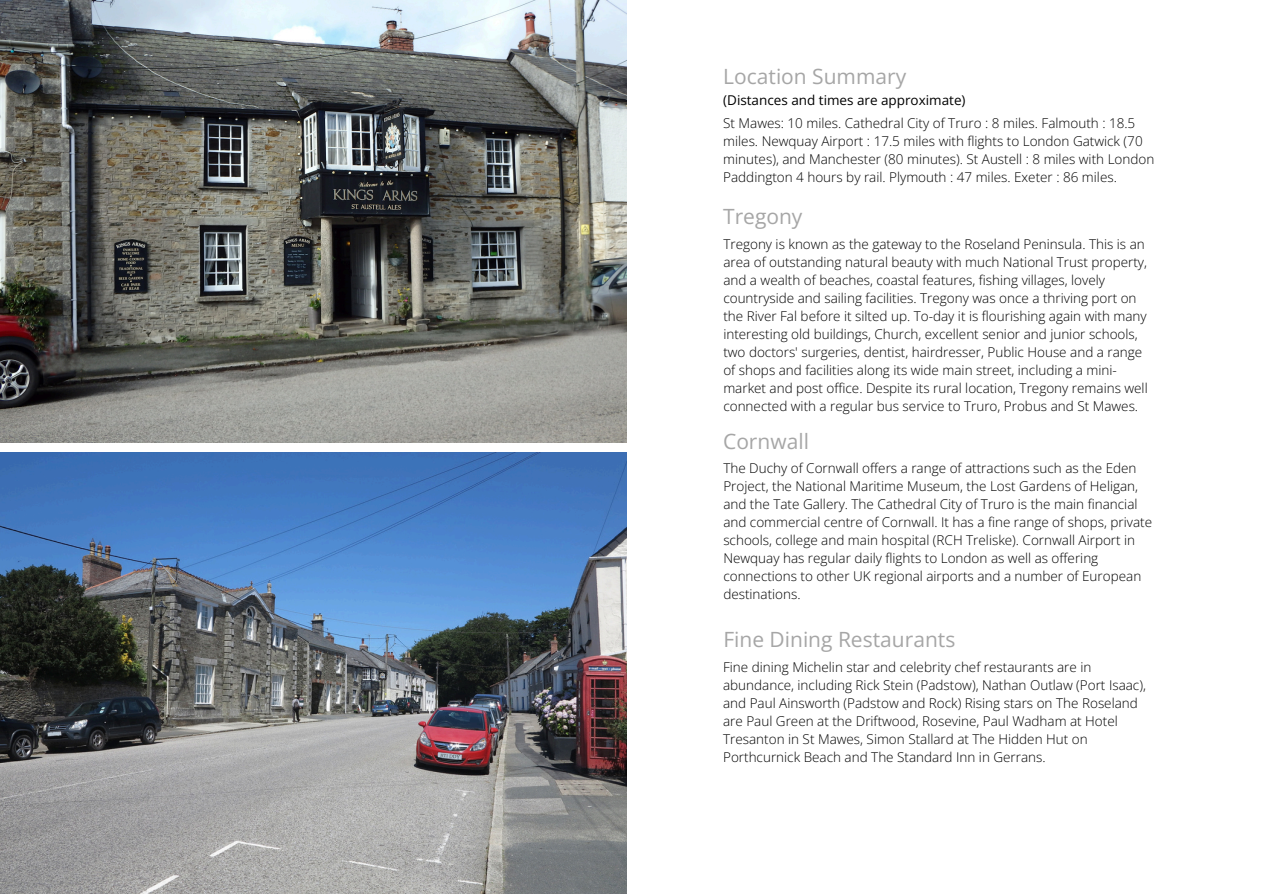
<style>
.page{position:relative;width:1263px;height:894px;background:#fff}
.page>*{position:absolute;margin:0;border:0;box-sizing:border-box;transform-origin:0 0}
.t1{font:21px "Open Sans";color:#a6a6a6}
.t2{font:300 13.5px/18px "Open Sans";color:#000}
.t3{font:13.5px "Open Sans";color:#000}
</style>
<div class="page">
<img style="left:0;top:0;width:627px;height:442px">
<img style="left:0;top:452px;width:627px;height:441px">
<p class="t1" style="left:723px;top:61px;width:185px">Location Summary</p>
<p class="t3" style="left:723px;top:91px;width:244px">(Distances and times are approximate)</p>
<p class="t2" style="left:723px;top:114px;width:433px">St Mawes: 10 miles. Cathedral City of Truro : 8 miles. Falmouth : 18.5 miles. Newquay Airport : 17.5 miles with flights to London Gatwick (70 minutes), and Manchester (80 minutes). St Austell : 8 miles with London Paddington 4 hours by rail. Plymouth : 47 miles. Exeter : 86 miles.</p>
<h1 class="t1" style="left:723px;top:202px;width:81px">Tregony</h1>
<p class="t2" style="left:723px;top:234px;width:426px">Tregony is known as the gateway to the Roseland Peninsula. This is an area of outstanding natural beauty with much National Trust property, and a wealth of beaches, coastal features, fishing villages, lovely countryside and sailing facilities. Tregony was once a thriving port on the River Fal before it silted up. To-day it is flourishing again with many interesting old buildings, Church, excellent senior and junior schools, two doctors' surgeries, dentist, hairdresser, Public House and a range of shops and facilities along its wide main street, including a mini&shy;market and post office. Despite its rural location, Tregony remains well connected with a regular bus service to Truro, Probus and St Mawes.</p>
<h1 class="t1" style="left:723px;top:426px;width:87px">Cornwall</h1>
<p class="t2" style="left:723px;top:459px;width:430px">The Duchy of Cornwall offers a range of attractions such as the Eden Project, the National Maritime Museum, the Lost Gardens of Heligan, and the Tate Gallery. The Cathedral City of Truro is the main financial and commercial centre of Cornwall. It has a fine range of shops, private schools, college and main hospital (RCH Treliske). Cornwall Airport in Newquay has regular daily flights to London as well as offering connections to other UK regional airports and a number of European destinations.</p>
<h1 class="t1" style="left:723px;top:624px;width:233px">Fine Dining Restaurants</h1>
<p class="t2" style="left:723px;top:657px;width:424px">Fine dining Michelin star and celebrity chef restaurants are in abundance, including Rick Stein (Padstow), Nathan Outlaw (Port Isaac), and Paul Ainsworth (Padstow and Rock) Rising stars on The Roseland are Paul Green at the Driftwood, Rosevine, Paul Wadham at Hotel Tresanton in St Mawes, Simon Stallard at The Hidden Hut on Porthcurnick Beach and The Standard Inn in Gerrans.</p>
</div>
